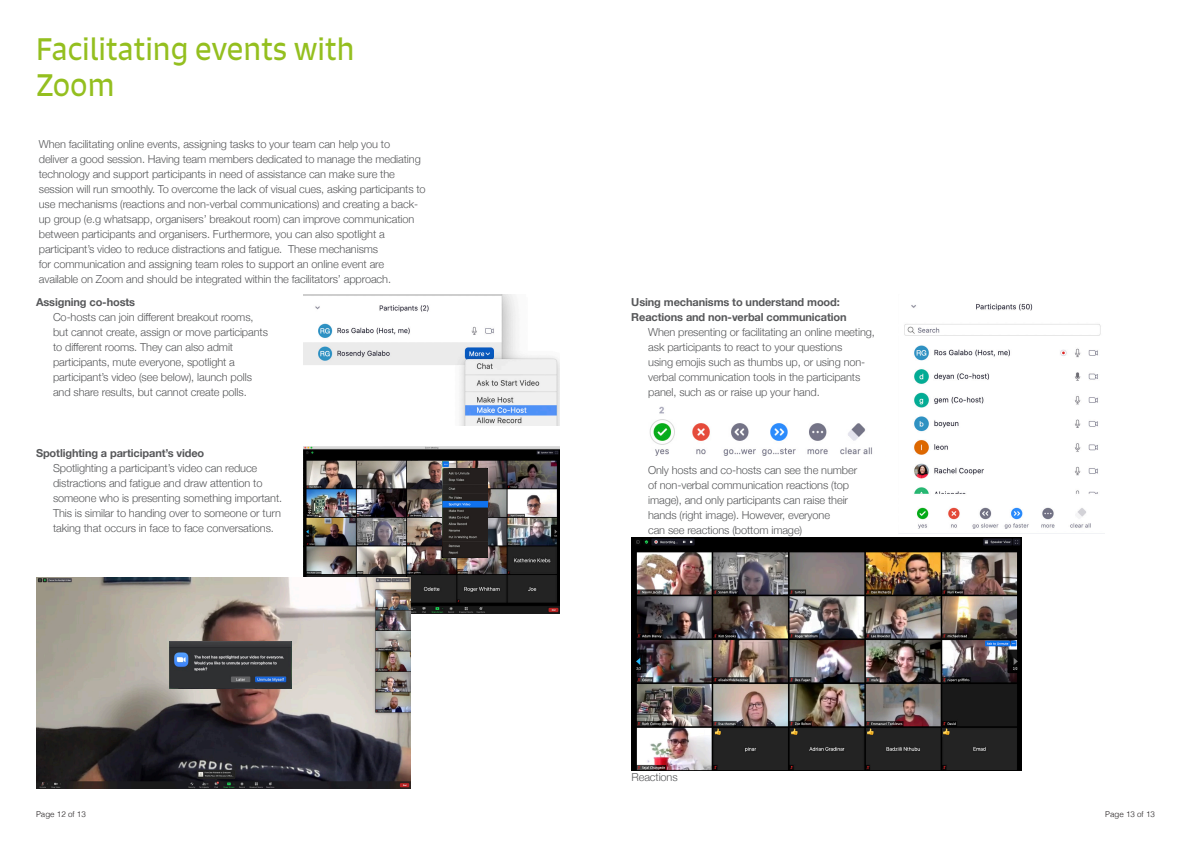
<style>
.page{position:relative;width:1191px;height:842px;background:#fff}
.page>*{position:absolute;margin:0;border:0;box-sizing:border-box;transform-origin:0 0}
.t1{font:30px/36px "Signo";color:#94bf1f}
.body{font:300 11px/15px "Helvetica Neue";letter-spacing:-.01em;color:#57585a}
.body-2{font:700 11px/15px "Helvetica Neue";letter-spacing:-.01em;color:#57585a}
.t2{font:300 8px "Helvetica";color:#231f20}
</style>
<div class="page">
<img style="left:304px;top:295px;width:255px;height:131px">
<img style="left:304px;top:446px;width:255px;height:168px">
<img style="left:407px;top:461px;width:49px;height:28px">
<img style="left:442px;top:468px;width:45px;height:89px">
<svg style="left:443px;top:462px;width:5px;height:5px"></svg>
<img style="left:649px;top:407px;width:223px;height:49px">
<img style="left:899px;top:303px;width:205px;height:231px">
<img style="left:631px;top:538px;width:390px;height:232px">
<svg style="left:790px;top:728px;width:9px;height:9px"></svg>
<svg style="left:866px;top:728px;width:9px;height:9px"></svg>
<svg style="left:943px;top:728px;width:8px;height:9px"></svg>
<svg style="left:714px;top:728px;width:9px;height:9px"></svg>
<img style="left:36px;top:577px;width:375px;height:211px">
<img style="left:170px;top:641px;width:122px;height:47px">
<p class="t1" style="left:36px;top:30px;width:320px">Facilitating events with<br>Zoom</p>
<p class="body" style="left:39px;top:136px;width:388px">When facilitating online events, assigning tasks to your team can help you to<br>deliver a good session. Having team members dedicated to manage the mediating technology and support participants in need of assistance can make sure the session will run smoothly. To overcome the lack of visual cues, asking participants to use mechanisms (reactions and non-verbal communications) and creating a back&shy;up group (e.g whatsapp, organisers’ breakout room) can improve communication between participants and organisers. Furthermore, you can also spotlight a participant’s video to reduce distractions and fatigue. These mechanisms<br>for communication and assigning team roles to support an online event are available on Zoom and should be integrated within the facilitators’ approach.</p>
<p class="body-2" style="left:36px;top:294px;width:101px">Assigning co-hosts</p>
<p class="body" style="left:53px;top:308px;width:216px">Co-hosts can join different breakout rooms, but cannot create, assign or move participants to different rooms. They can also admit participants, mute everyone, spotlight a participant’s video (see below), launch polls and share results, but cannot create polls.</p>
<p class="body-2" style="left:36px;top:446px;width:170px">Spotlighting a participant’s video</p>
<p class="body" style="left:53px;top:460px;width:231px">Spotlighting a participant’s video can reduce distractions and fatigue and draw attention to someone who is presenting something important.<br>This is similar to handing over to someone or turn taking that occurs in face to face conversations.</p>
<p class="body-2" style="left:631px;top:294px;width:217px">Using mechanisms to understand mood:<br>Reactions and non-verbal communication</p>
<p class="body" style="left:648px;top:323px;width:228px">When presenting or facilitating an online meeting, ask participants to react to your questions<br>using emojis such as thumbs up, or using non&shy;verbal communication tools in the participants panel, such as or raise up your hand.</p>
<p class="body" style="left:648px;top:462px;width:210px">Only hosts and co-hosts can see the number of non-verbal communication reactions (top image), and only participants can raise their hands (right image). However, everyone<br>can see reactions (bottom image)</p>
<p class="body" style="left:631px;top:768px;width:48px">Reactions</p>
<p class="t2" style="left:36px;top:808px;width:51px">Page 12 of 13</p>
<p class="t2" style="left:1105px;top:808px;width:51px">Page 13 of 13</p>
</div>
